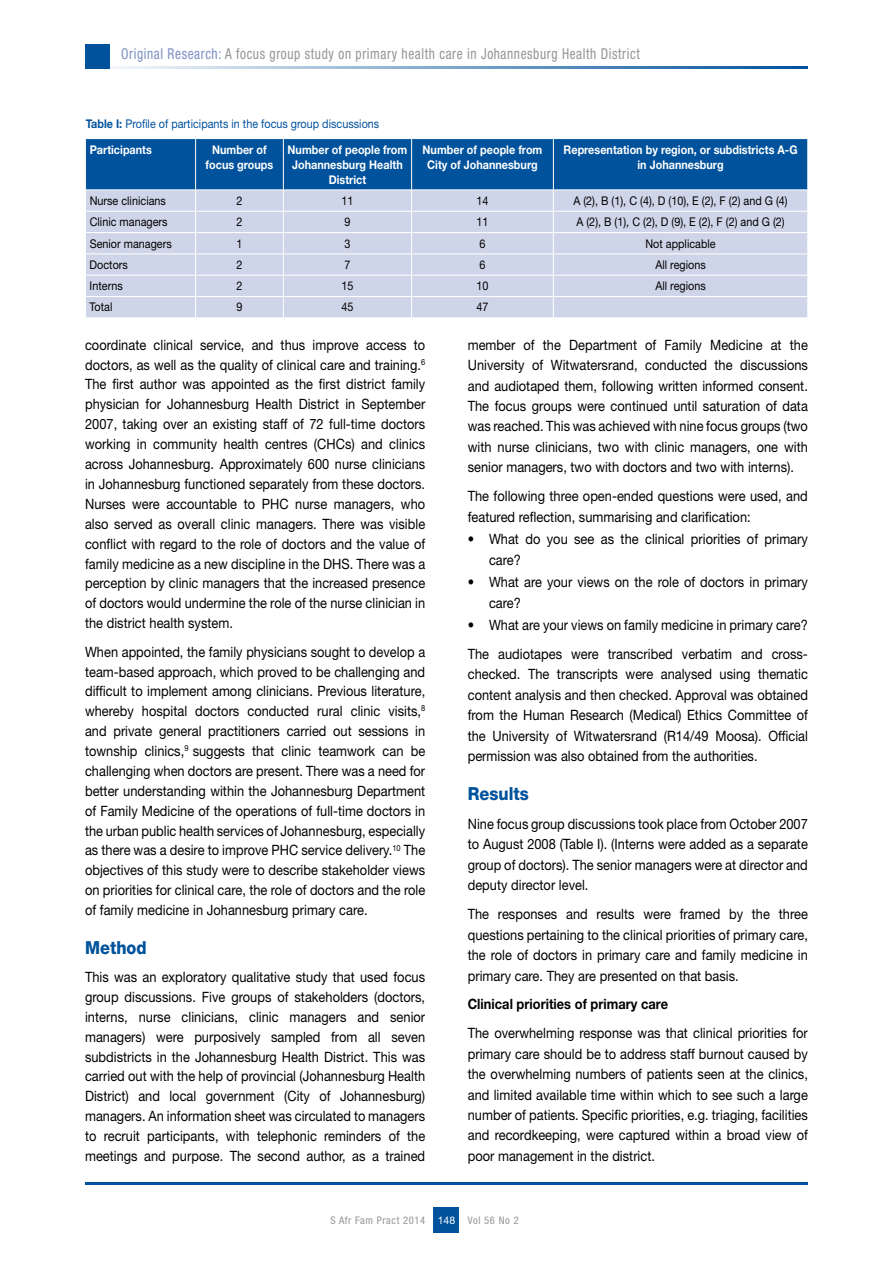
<style>
.page{position:relative;width:893px;height:1263px;background:#fff}
.page>*{position:absolute;margin:0;border:0;box-sizing:border-box;transform-origin:0 0}
.t1{font:800 18px "Helvetica Neue LT Std";color:#00529c;scale:.9 1}
.t2{font:condensed 15px "Helvetica Neue LT Std";letter-spacing:.045em;color:#939598;scale:.89 1}
.t3{font:14.25px/20px "Helvetica Neue LT Std";color:#000;text-align:justify;scale:.9 1}
.t4{font:700 14.25px "Helvetica Neue LT Std";color:#000;scale:.9 1}
.t5{font:12px "Helvetica Neue LT Std";color:#000;scale:.9 1}
.t6{font:700 12px/15px "Helvetica Neue LT Std";color:#fff;text-align:center;scale:.9 1}
.t7{font:12px/25.2px "Helvetica Neue LT Std";color:#00529c;scale:.9 1}
.t8{font:condensed 10.5px "Helvetica Neue LT Std";letter-spacing:.06em;color:#939598}
.s1{color:#7c91c4}
.s2{font-weight:700}
.s3{font-weight:700;color:#fff}
.s4{font-stretch:normal;color:#fff}
</style>
<div class="page">
<hr style="left:85px;top:66px;width:723px;height:2px;background:#00529c">
<div style="left:85px;top:44px;width:24px;height:24px;background:#00529c"></div>
<div style="left:434px;top:1208px;width:25px;height:25px;background:#00529c"></div>
<hr style="left:85px;top:1182px;width:723px;height:2px;background:#00529c">
<svg style="left:85px;top:138px;width:723px;height:179px;background:#97b2d4"></svg>
<p class="t2" style="left:121px;top:45px;width:584px"><span class="s1">Original Research:</span> A focus group study on primary health care in Johannesburg Health District</p>
<p class="t7" style="left:90px;top:111px;width:323px;text-indent:-4px"><span class="s2">Table I:</span> Profile of participants in the focus group discussions<br><span class="s3">Participants</span></p>
<p class="t6" style="left:206px;top:141px;width:77px">Number of focus groups</p>
<p class="t6" style="left:288px;top:141px;width:135px">Number of people from<br>Johannesburg Health<br>District</p>
<p class="t6" style="left:423px;top:141px;width:135px">Number of people from<br>City of Johannesburg</p>
<p class="t6" style="left:564px;top:141px;width:261px">Representation by region, or subdistricts A-G in Johannesburg</p>
<p class="t5" style="left:90px;top:193px;width:86px">Nurse clinicians</p>
<p class="t5" style="left:236px;top:193px;width:8px">2</p>
<p class="t5" style="left:341px;top:193px;width:15px">11</p>
<p class="t5" style="left:476px;top:193px;width:15px">14</p>
<p class="t5" style="left:573px;top:193px;width:240px">A (2), B (1), C (4), D (10), E (2), F (2) and G (4)</p>
<p class="t5" style="left:90px;top:215px;width:88px">Clinic managers</p>
<p class="t5" style="left:236px;top:215px;width:8px">2</p>
<p class="t5" style="left:344px;top:215px;width:8px">9</p>
<p class="t5" style="left:476px;top:215px;width:15px">11</p>
<p class="t5" style="left:576px;top:215px;width:233px">A (2), B (1), C (2), D (9), E (2), F (2) and G (2)</p>
<p class="t5" style="left:90px;top:236px;width:93px">Senior managers</p>
<p class="t5" style="left:236px;top:236px;width:8px">1</p>
<p class="t5" style="left:344px;top:236px;width:8px">3</p>
<p class="t5" style="left:479px;top:236px;width:8px">6</p>
<p class="t5" style="left:645px;top:236px;width:80px">Not applicable</p>
<p class="t5" style="left:90px;top:257px;width:44px">Doctors</p>
<p class="t5" style="left:236px;top:257px;width:8px">2</p>
<p class="t5" style="left:344px;top:257px;width:8px">7</p>
<p class="t5" style="left:479px;top:257px;width:8px">6</p>
<p class="t5" style="left:655px;top:257px;width:58px">All regions</p>
<p class="t5" style="left:90px;top:279px;width:39px">Interns</p>
<p class="t5" style="left:236px;top:279px;width:8px">2</p>
<p class="t5" style="left:341px;top:279px;width:15px">15</p>
<p class="t5" style="left:476px;top:279px;width:15px">10</p>
<p class="t5" style="left:655px;top:279px;width:58px">All regions</p>
<p class="t5" style="left:90px;top:300px;width:27px">Total</p>
<p class="t5" style="left:236px;top:300px;width:8px">9</p>
<p class="t5" style="left:341px;top:300px;width:15px">45</p>
<p class="t5" style="left:476px;top:300px;width:15px">47</p>
<p class="t3" style="left:85px;top:334px;width:380px">coordinate clinical service, and thus improve access to doctors, as well as the quality of clinical care and training.<sup>6<br></sup>The first author was appointed as the first district family physician for Johannesburg Health District in September 2007, taking over an existing staff of 72 full-time doctors working in community health centres (CHCs) and clinics across Johannesburg. Approximately 600 nurse clinicians in Johannesburg functioned separately from these doctors.<br>Nurses were accountable to PHC nurse managers, who also served as overall clinic managers. There was visible conflict with regard to the role of doctors and the value of family medicine as a new discipline in the DHS. There was a perception by clinic managers that the increased presence of doctors would undermine the role of the nurse clinician in the district health system.</p>
<p class="t3" style="left:85px;top:641px;width:379px">When appointed, the family physicians sought to develop a team-based approach, which proved to be challenging and difficult to implement among clinicians. Previous literature, whereby hospital doctors conducted rural clinic visits,<sup>8 </sup>and private general practitioners carried out sessions in township clinics,<sup>9</sup> suggests that clinic teamwork can be challenging when doctors are present. There was a need for better understanding within the Johannesburg Department of Family Medicine of the operations of full-time doctors in the urban public health services of Johannesburg, especially as there was a desire to improve PHC service delivery.<sup>10</sup> The objectives of this study were to describe stakeholder views on priorities for clinical care, the role of doctors and the role of family medicine in Johannesburg primary care.</p>
<p class="t1" style="left:85px;top:936px;width:70px">Method</p>
<p class="t3" style="left:85px;top:967px;width:379px">This was an exploratory qualitative study that used focus group discussions. Five groups of stakeholders (doctors, interns, nurse clinicians, clinic managers and senior managers) were purposively sampled from all seven subdistricts in the Johannesburg Health District. This was carried out with the help of provincial (Johannesburg Health District) and local government (City of Johannesburg) managers. An information sheet was circulated to managers to recruit participants, with telephonic reminders of the meetings and purpose. The second author, as a trained</p>
<p class="t3" style="left:468px;top:334px;width:379px;line-height:20.4px">member of the Department of Family Medicine at the University of Witwatersrand, conducted the discussions and audiotaped them, following written informed consent.<br>The focus groups were continued until saturation of data was reached. This was achieved with nine focus groups (two with nurse clinicians, two with clinic managers, one with senior managers, two with doctors and two with interns).</p>
<p class="t3" style="left:468px;top:486px;width:379px;line-height:20.4px">The following three open-ended questions were used, and featured reflection, summarising and clarification:</p>
<p class="t3" style="left:489px;top:529px;width:356px;line-height:20.4px;text-indent:-21px">• What do you see as the clinical priorities of primary care?</p>
<p class="t3" style="left:489px;top:572px;width:356px;line-height:20.4px;text-indent:-21px">• What are your views on the role of doctors in primary care?</p>
<p class="t3" style="left:468px;top:610px;width:379px;line-height:29px">• What are your views on family medicine in primary care?<br>The audiotapes were transcribed verbatim and cross-</p>
<p class="t3" style="left:468px;top:664px;width:379px;line-height:20.4px">checked. The transcripts were analysed using thematic content analysis and then checked. Approval was obtained from the Human Research (Medical) Ethics Committee of the University of Witwatersrand (R14/49 Moosa). Official permission was also obtained from the authorities.</p>
<p class="t1" style="left:468px;top:783px;width:69px">Results</p>
<p class="t3" style="left:468px;top:813px;width:379px;line-height:20.4px">Nine focus group discussions took place from October 2007 to August 2008 (Table I). (Interns were added as a separate group of doctors). The senior managers were at director and deputy director level.</p>
<p class="t3" style="left:468px;top:904px;width:379px;line-height:20.4px">The responses and results were framed by the three questions pertaining to the clinical priorities of primary care, the role of doctors in primary care and family medicine in primary care. They are presented on that basis.</p>
<p class="t4" style="left:468px;top:995px;width:224px">Clinical priorities of primary care</p>
<p class="t3" style="left:468px;top:1023px;width:379px;line-height:20.4px">The overwhelming response was that clinical priorities for primary care should be to address staff burnout caused by the overwhelming numbers of patients seen at the clinics, and limited available time within which to see such a large number of patients. Specific priorities, e.g. triaging, facilities and recordkeeping, were captured within a broad view of poor management in the district.</p>
<p class="t8" style="left:330px;top:1214px;width:190px">S Afr Fam Pract 2014 <span class="s4">148</span> Vol 56 No 2</p>
</div>
